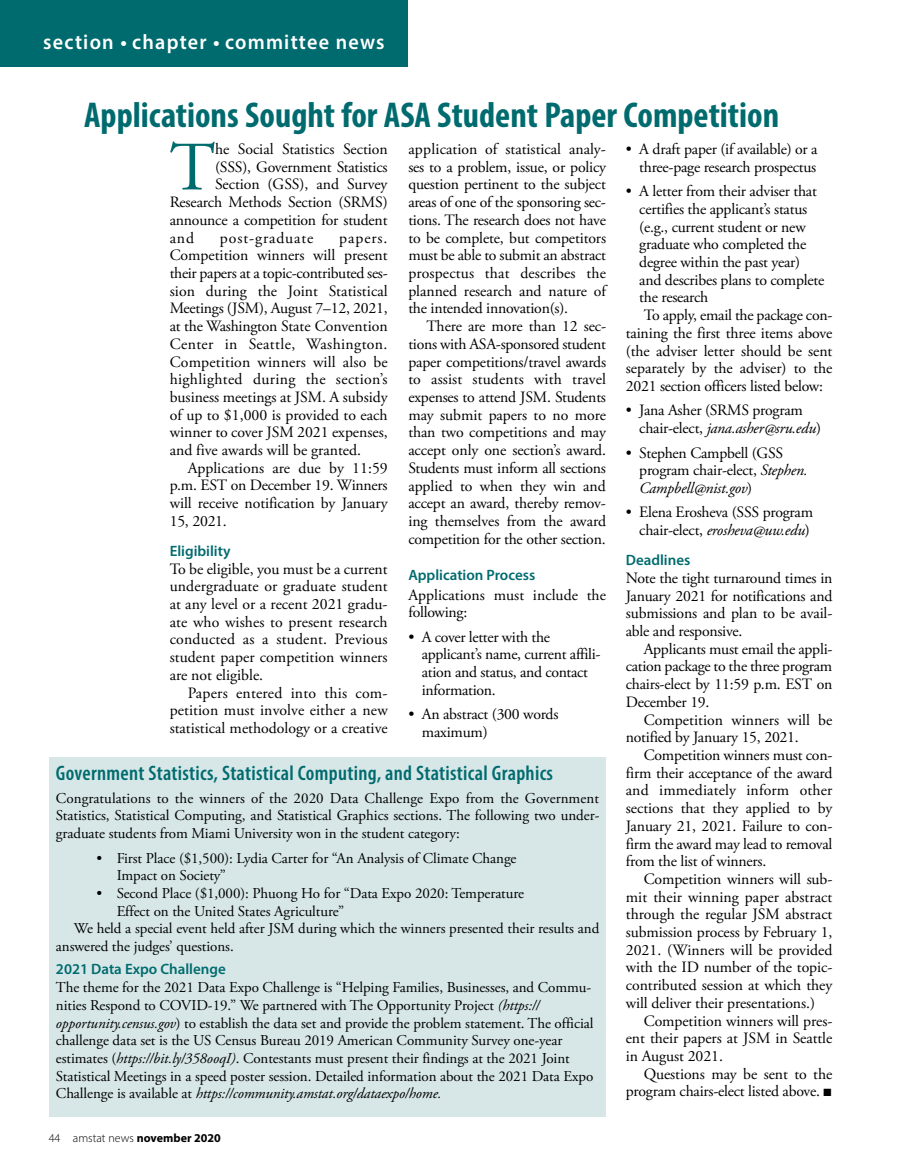
<style>
.page{position:relative;width:918px;height:1175px;background:#fff}
.page>*{position:absolute;margin:0;border:0;box-sizing:border-box;transform-origin:0 0}
.t1{font:69.15px "Adobe Garamond Pro";color:#006b6e}
.t2{font:700 condensed 36px "Myriad Pro";color:#006b6e}
.t3{font:600 condensed 21px "Myriad Pro";letter-spacing:.015em;color:#006b6e}
.t4{font:600 21px "Myriad Pro";letter-spacing:.06em;color:#fff;scale:.96 1}
.t5{font:15.75px/17.7px "Adobe Garamond Pro";letter-spacing:-.015em;color:#000;text-align:justify}
.t6{font:15.75px/17.7px "Adobe Garamond Pro";letter-spacing:.005em;color:#000}
.t7{font:15.75px "Adobe Garamond Pro";letter-spacing:.055em;color:#000}
.t8{font:15px/17.7px "Adobe Garamond Pro";letter-spacing:-.005em;color:#000}
.t9{font:600 15px "Myriad Pro";color:#006b6e}
.t10{font:300 12px "Myriad Pro";color:#000}
.s1{font-style:italic}
.s2{font-weight:700}
</style>
<div class="page">
<div style="left:0;top:0;width:408px;height:67px;background:#006b6e"></div>
<div style="left:49px;top:757px;width:557px;height:359px;background:#d7e7e8"></div>
<h3 class="t4" style="left:43px;top:29px;width:357px">section • chapter • committee news</h3>
<h2 class="t2" style="left:84px;top:92px;width:697px">Applications Sought for ASA Student Paper Competition</h2>
<h1 class="t1" style="left:170px;top:126px;width:47px">T</h1>
<p class="t5" style="left:215px;top:141px;width:174px">he Social Statistics Section</p>
<p class="t5" style="left:215px;top:158px;width:174px">(SSS), Government Statistics</p>
<p class="t5" style="left:215px;top:176px;width:174px">Section (GSS), and Survey</p>
<p class="t5" style="left:170px;top:194px;width:220px">Research Methods Section (SRMS)</p>
<p class="t5" style="left:170px;top:211px;width:219px">announce a competition for student</p>
<p class="t5" style="left:170px;top:229px;width:26px">and</p>
<p class="t7" style="left:220px;top:228px;width:95px">post-graduate</p>
<p class="t5" style="left:170px;top:229px;width:220px;text-indent:170px">papers.<br>Competition winners will present their papers at a topic-contributed ses&shy;sion during the Joint Statistical Meetings (JSM), August 7–12, 2021, at the Washington State Convention Center in Seattle, Washington.<br>Competition winners will also be highlighted during the section’s business meetings at JSM. A subsidy of up to $1,000 is provided to each winner to cover JSM 2021 expenses, and five awards will be granted.</p>
<p class="t5" style="left:170px;top:459px;width:220px;text-indent:18px">Applications are due by 11:59 p.m. EST on December 19. Winners will receive notification by January 15, 2021.</p>
<p class="t9" style="left:170px;top:541px;width:62px">Eligibility</p>
<p class="t5" style="left:170px;top:560px;width:219px">To be eligible, you must be a current undergraduate or graduate student at any level or a recent 2021 gradu&shy;ate who wishes to present research conducted as a student. Previous student paper competition winners are not eligible.</p>
<p class="t5" style="left:170px;top:684px;width:220px;text-indent:18px">Papers entered into this com&shy;petition must involve either a new statistical methodology or a creative</p>
<p class="t5" style="left:408px;top:141px;width:199px">application of statistical analy&shy;ses to a problem, issue, or policy question pertinent to the subject areas of one of the sponsoring sec&shy;tions. The research does not have to be complete, but competitors must be able to submit an abstract prospectus that describes the planned research and nature of the intended innovation(s).</p>
<p class="t5" style="left:408px;top:318px;width:199px;text-indent:18px">There are more than 12 sec&shy;tions with ASA-sponsored student paper competitions/travel awards to assist students with travel expenses to attend JSM. Students may submit papers to no more than two competitions and may accept only one section’s award.<br>Students must inform all sections applied to when they win and accept an award, thereby remov&shy;ing themselves from the award competition for the other section.</p>
<p class="t9" style="left:408px;top:565px;width:128px">Application Process</p>
<p class="t6" style="left:408px;top:586px;width:199px">Applications must include the following:</p>
<p class="t5" style="left:422px;top:628px;width:180px;text-align:left;text-indent:-13px">• A cover letter with the applicant’s name, current affili&shy;ation and status, and contact information.</p>
<p class="t5" style="left:422px;top:706px;width:138px;text-indent:-13px">• An abstract (300 words maximum)</p>
<h3 class="t3" style="left:56px;top:759px;width:499px">Government Statistics, Statistical Computing, and Statistical Graphics</h3>
<p class="t8" style="left:56px;top:789px;width:545px;text-align:justify">Congratulations to the winners of the 2020 Data Challenge Expo from the Government Statistics, Statistical Computing, and Statistical Graphics sections. The following two under&shy;graduate students from Miami University won in the student category:</p>
<p class="t8" style="left:117px;top:849px;width:401px;text-indent:-20px">• First Place ($1,500): Lydia Carter for “An Analysis of Climate Change<br>Impact on Society”</p>
<p class="t8" style="left:96px;top:885px;width:429px">• Second Place ($1,000): Phuong Ho for “Data Expo 2020: Temperature</p>
<p class="t8" style="left:117px;top:902px;width:229px">Effect on the United States Agriculture”</p>
<p class="t8" style="left:74px;top:920px;width:527px">We held a special event held after JSM during which the winners presented their results and</p>
<p class="t8" style="left:56px;top:938px;width:179px">answered the judges’ questions.</p>
<p class="t9" style="left:56px;top:959px;width:171px">2021 Data Expo Challenge</p>
<p class="t8" style="left:56px;top:979px;width:539px">The theme for the 2021 Data Expo Challenge is “Helping Families, Businesses, and Commu&shy;nities Respond to COVID-19.” We partnered with The Opportunity Project <span class="s1">(https:// opportunity.census.gov</span>) to establish the data set and provide the problem statement. The official challenge data set is the US Census Bureau 2019 American Community Survey one-year estimates (<span class="s1">https://bit.ly/358ooqI)</span>. Contestants must present their findings at the 2021 Joint Statistical Meetings in a speed poster session. Detailed information about the 2021 Data Expo Challenge is available at <span class="s1">https://community.amstat.org/dataexpo/home.</span></p>
<p class="t10" style="left:49px;top:1130px;width:174px">44 amstat news <span class="s2">november 2020</span></p>
<p class="t5" style="left:626px;top:141px;width:193px;text-align:right">• A draft paper (if available) or a three-page research prospectus</p>
<p class="t5" style="left:626px;top:183px;width:193px">• A letter from their adviser that</p>
<p class="t5" style="left:639px;top:200px;width:169px">certifies the applicant’s status</p>
<p class="t5" style="left:639px;top:218px;width:168px">(e.g., current student or new</p>
<p class="t5" style="left:639px;top:236px;width:168px">graduate who completed the</p>
<p class="t5" style="left:639px;top:254px;width:163px">degree within the past year)</p>
<p class="t5" style="left:639px;top:271px;width:187px">and describes plans to complete</p>
<p class="t5" style="left:639px;top:289px;width:71px">the research</p>
<p class="t5" style="left:644px;top:307px;width:190px">To apply, email the package con-</p>
<p class="t5" style="left:626px;top:324px;width:208px">taining the first three items above</p>
<p class="t5" style="left:626px;top:342px;width:208px">(the adviser letter should be sent</p>
<p class="t5" style="left:626px;top:360px;width:208px">separately by the adviser) to the</p>
<p class="t5" style="left:626px;top:378px;width:199px">2021 section officers listed below:</p>
<p class="t5" style="left:639px;top:402px;width:183px;text-indent:-13px">• Jana Asher (SRMS program chair-elect, <span class="s1">jana.asher@sru.edu</span>)</p>
<p class="t5" style="left:639px;top:444px;width:170px;text-align:left;text-indent:-13px">• Stephen Campbell (GSS program chair-elect, <span class="s1">Stephen.<br>Campbell@nist.gov</span>)</p>
<p class="t5" style="left:626px;top:504px;width:189px;text-align:right">• Elena Erosheva (SSS program chair-elect, <span class="s1">erosheva@uw.edu</span>)</p>
<p class="t9" style="left:626px;top:550px;width:66px">Deadlines</p>
<p class="t5" style="left:626px;top:569px;width:208px">Note the tight turnaround times in January 2021 for notifications and submissions and plan to be avail&shy;able and responsive.</p>
<p class="t5" style="left:626px;top:640px;width:208px;text-indent:18px">Applicants must email the appli&shy;cation package to the three program chairs-elect by 11:59 p.m. EST on December 19.</p>
<p class="t5" style="left:626px;top:711px;width:208px;text-indent:18px">Competition winners will be notified by January 15, 2021.</p>
<p class="t5" style="left:626px;top:746px;width:208px;text-indent:18px">Competition winners must con&shy;firm their acceptance of the award and immediately inform other sections that they applied to by January 21, 2021. Failure to con&shy;firm the award may lead to removal from the list of winners.</p>
<p class="t5" style="left:626px;top:870px;width:208px;text-indent:18px">Competition winners will sub&shy;mit their winning paper abstract through the regular JSM abstract submission process by February 1, 2021. (Winners will be provided with the ID number of the topic&shy;contributed session at which they will deliver their presentations.)</p>
<p class="t5" style="left:626px;top:1012px;width:208px;text-indent:18px">Competition winners will pres&shy;ent their papers at JSM in Seattle in August 2021.</p>
<p class="t5" style="left:626px;top:1065px;width:208px;text-align:right">Questions may be sent to the program chairs-elect listed above. ■</p>
</div>
